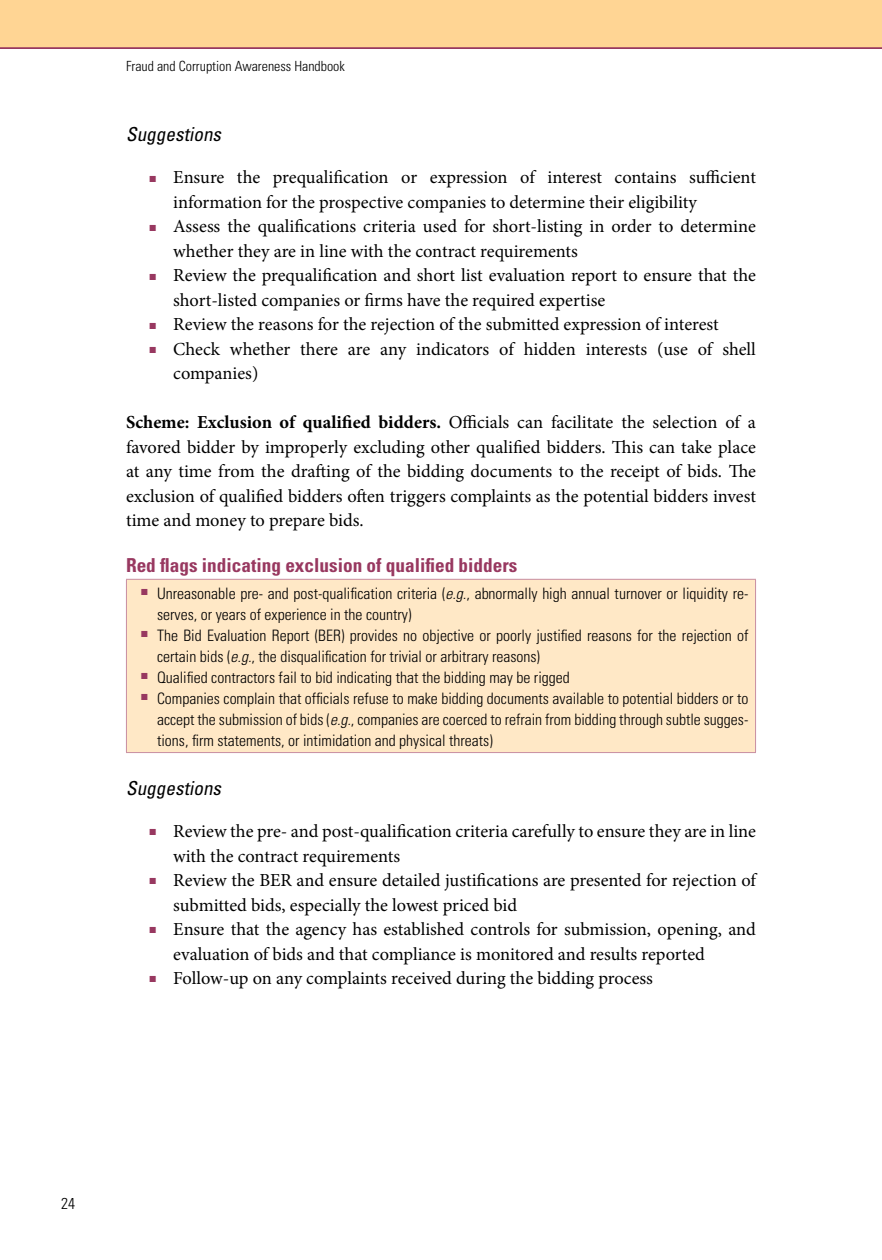
<style>
.page{position:relative;width:882px;height:1260px;background:#fff}
.page>*{position:absolute;margin:0;border:0;box-sizing:border-box;transform-origin:0 0}
.t1{font:700 condensed 19.25px "Univers";color:#983860}
.t2{font:italic condensed 19.25px "Univers";color:#000}
.t3{font:18.38px/24.5px "Minion Pro";color:#000}
.t4{font:300 condensed 15.75px/21px "Univers";color:#000}
.t5{font:300 condensed 15.75px "Univers";color:#000}
.t6{font:300 condensed 14px "Univers";color:#000}
.s1{color:#983860}
.s2{font-weight:700}
.s3{font-style:italic}
</style>
<div class="page">
<div style="left:0;top:0;width:882px;height:48px;background:#ffd594"></div>
<hr style="left:0;top:47px;width:882px;height:2px;background:#983860">
<div style="left:126px;top:579px;width:630px;height:174px;background:#ffe8c6"></div>
<hr style="left:126px;top:579px;width:630px;height:1px;background:#c88ea2">
<hr style="left:126px;top:580px;width:1px;height:172px;background:#c88ea2">
<hr style="left:755px;top:580px;width:1px;height:172px;background:#c88ea2">
<hr style="left:126px;top:752px;width:630px;height:1px;background:#c88ea2">
<p class="t6" style="left:126px;top:57px;width:220px">Fraud and Corruption Awareness Handbook</p>
<p class="t2" style="left:126px;top:122px;width:101px">Suggestions</p>
<p class="t3" style="left:173px;top:165px;width:584px;text-indent:-24px"><span class="s1">■</span> Ensure the prequalification or expression of interest contains sufficient information for the prospective companies to determine their eligibility</p>
<p class="t3" style="left:173px;top:214px;width:584px;text-indent:-24px"><span class="s1">■</span> Assess the qualifications criteria used for short-listing in order to determine whether they are in line with the contract requirements</p>
<p class="t3" style="left:173px;top:263px;width:584px;text-indent:-24px"><span class="s1">■</span> Review the prequalification and short list evaluation report to ensure that the short-listed companies or firms have the required expertise</p>
<p class="t3" style="left:150px;top:312px;width:571px"><span class="s1">■</span> Review the reasons for the rejection of the submitted expression of interest</p>
<p class="t3" style="left:173px;top:337px;width:584px;text-indent:-24px"><span class="s1">■</span> Check whether there are any indicators of hidden interests (use of shell companies)</p>
<p class="t3" style="left:126px;top:410px;width:632px;text-align:justify"><span class="s2">Scheme: Exclusion of qualified bidders.</span> Officials can facilitate the selection of a favored bidder by improperly excluding other qualified bidders. This can take place at any time from the drafting of the bidding documents to the receipt of bids. The exclusion of qualified bidders often triggers complaints as the potential bidders invest time and money to prepare bids.</p>
<p class="t1" style="left:126px;top:553px;width:393px">Red flags indicating exclusion of qualified bidders</p>
<p class="t4" style="left:157px;top:583px;width:593px;text-indent:-16px"><sup>■</sup> Unreasonable pre- and post-qualification criteria (<span class="s3">e.g.</span>, abnormally high annual turnover or liquidity re&shy;serves, or years of experience in the country)</p>
<p class="t4" style="left:157px;top:625px;width:593px;text-indent:-16px"><sup>■</sup> The Bid Evaluation Report (BER) provides no objective or poorly justified reasons for the rejection of certain bids (<span class="s3">e.g.</span>, the disqualification for trivial or arbitrary reasons)</p>
<p class="t4" style="left:141px;top:667px;width:430px"><sup>■</sup> Qualified contractors fail to bid indicating that the bidding may be rigged</p>
<p class="t4" style="left:157px;top:688px;width:593px;text-align:justify;text-indent:-16px"><sup>■</sup> Companies complain that officials refuse to make bidding documents available to potential bidders or to accept the submission of bids (<span class="s3">e.g.</span>, companies are coerced to refrain from bidding through subtle sugges&shy;tions, firm statements, or intimidation and physical threats)</p>
<p class="t2" style="left:126px;top:776px;width:101px">Suggestions</p>
<p class="t3" style="left:173px;top:819px;width:584px;text-indent:-24px"><span class="s1">■</span> Review the pre- and post-qualification criteria carefully to ensure they are in line with the contract requirements</p>
<p class="t3" style="left:173px;top:868px;width:584px;text-indent:-24px"><span class="s1">■</span> Review the BER and ensure detailed justifications are presented for rejection of submitted bids, especially the lowest priced bid</p>
<p class="t3" style="left:173px;top:917px;width:584px;text-indent:-24px"><span class="s1">■</span> Ensure that the agency has established controls for submission, opening, and evaluation of bids and that compliance is monitored and results reported</p>
<p class="t3" style="left:150px;top:966px;width:505px"><span class="s1">■</span> Follow-up on any complaints received during the bidding process</p>
<p class="t5" style="left:61px;top:1194px;width:15px">24</p>
</div>
